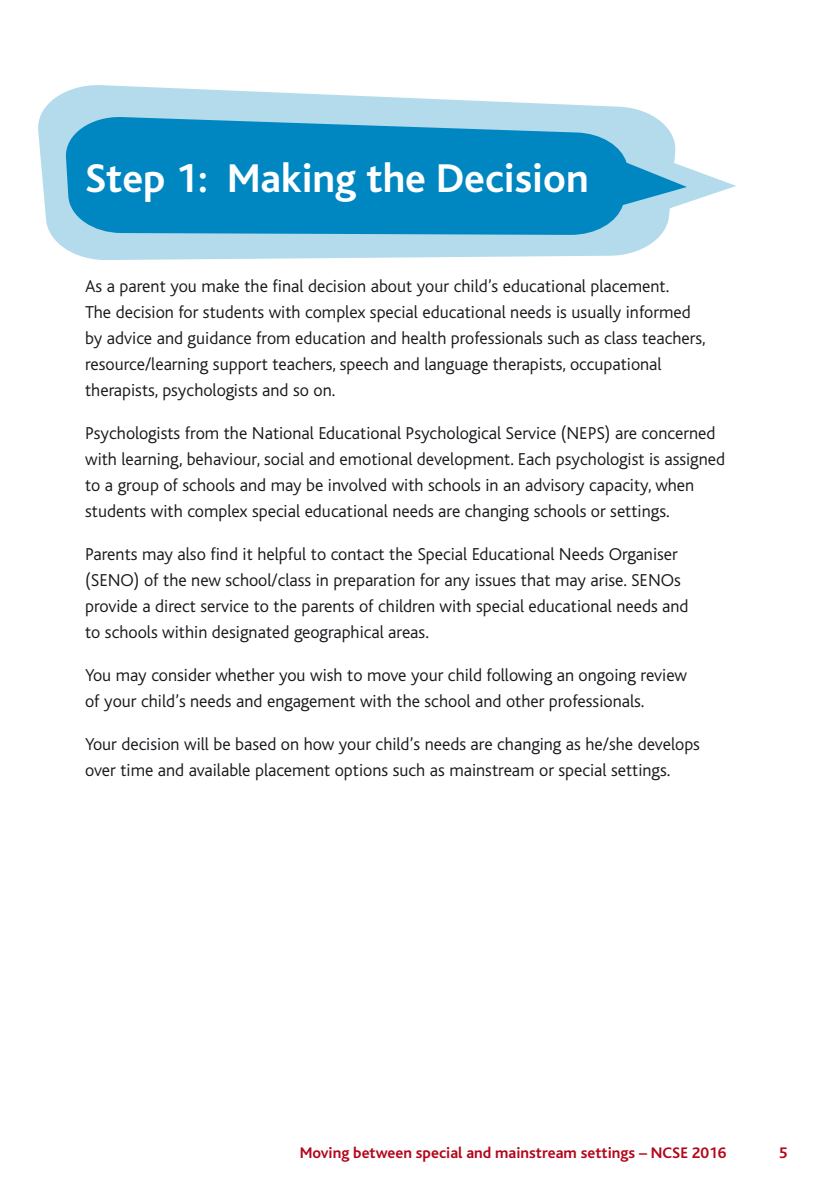
<style>
.page{position:relative;width:840px;height:1191px;background:#fff}
.page>*{position:absolute;margin:0;border:0;box-sizing:border-box;transform-origin:0 0}
.t1{font:700 42px "Bliss";color:#fff}
.Body__3{font:300 18px/26px "Bliss";color:#1a171c}
.t2{font:700 16px "Bliss";color:#b3071b}
</style>
<div class="page">
<svg style="left:38px;top:85px;width:697px;height:175px;fill:#b3dbec"></svg>
<svg style="left:65px;top:116px;width:621px;height:119px;background:#2196c9"></svg>
<h1 class="t1" style="left:85px;top:156px;width:505px">Step 1: Making the Decision</h1>
<p class="Body__3" style="left:85px;top:273px;width:621px">As a parent you make the final decision about your child’s educational placement.<br>The decision for students with complex special educational needs is usually informed by advice and guidance from education and health professionals such as class teachers, resource/learning support teachers, speech and language therapists, occupational therapists, psychologists and so on.</p>
<p class="Body__3" style="left:85px;top:420px;width:641px">Psychologists from the National Educational Psychological Service (NEPS) are concerned with learning, behaviour, social and emotional development. Each psychologist is assigned to a group of schools and may be involved with schools in an advisory capacity, when students with complex special educational needs are changing schools or settings.</p>
<p class="Body__3" style="left:85px;top:541px;width:604px">Parents may also find it helpful to contact the Special Educational Needs Organiser (SENO) of the new school/class in preparation for any issues that may arise. SENOs provide a direct service to the parents of children with special educational needs and to schools within designated geographical areas.</p>
<p class="Body__3" style="left:85px;top:662px;width:603px">You may consider whether you wish to move your child following an ongoing review of your child’s needs and engagement with the school and other professionals.</p>
<p class="Body__3" style="left:85px;top:731px;width:616px">Your decision will be based on how your child’s needs are changing as he/she develops over time and available placement options such as mainstream or special settings.</p>
<p class="t2" style="left:299px;top:1144px;width:428px">Moving between special and mainstream settings – NCSE 2016</p>
<p class="t2" style="left:778px;top:1144px;width:10px">5</p>
</div>
